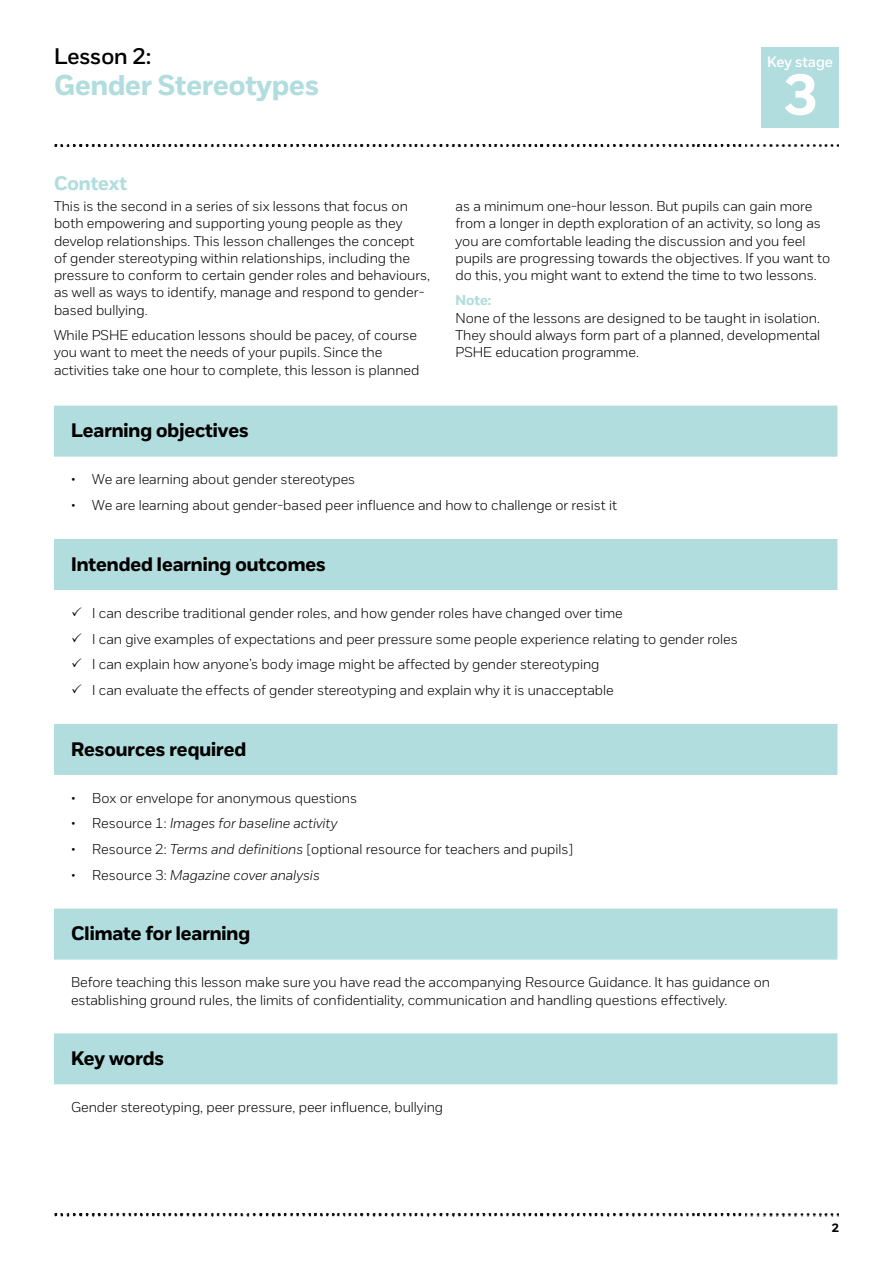
<style>
.page{position:relative;width:893px;height:1263px;background:#fff}
.page>*{position:absolute;margin:0;border:0;box-sizing:border-box;transform-origin:0 0}
.t1{font:700 57px "NSPCC";color:#fff}
.t2{font:700 28.5px "NSPCC";color:#b1ddde}
.t3{font:600 22.5px "NSPCC";color:#000}
.t4{font:700 19.5px "NSPCC";color:#000}
.t5{font:700 19.5px "NSPCC";color:#b1ddde}
.t6{font:600 15px "NSPCC";color:#fff}
.t7{font:300 14.25px/17.2px "NSPCC";color:#000}
.t8{font:italic 300 14.25px "NSPCC";color:#000}
.t9{font:700 14.25px "NSPCC";color:#b1ddde}
.t10{font:700 12px "NSPCC";color:#000}
.s1{font-style:normal}
.s2{font-style:italic}
</style>
<div class="page">
<div style="left:54px;top:406px;width:783px;height:51px;background:#b1ddde"></div>
<svg style="left:54px;top:539px;width:783px;height:545px"></svg>
<div style="left:761px;top:47px;width:78px;height:80px;background:#b1ddde"></div>
<img style="left:54px;top:144px;width:688px;height:3px">
<img style="left:745px;top:144px;width:94px;height:3px">
<img style="left:54px;top:1213px;width:688px;height:3px">
<img style="left:745px;top:1213px;width:94px;height:3px">
<svg style="left:72px;top:607px;width:9px;height:9px"></svg>
<svg style="left:72px;top:633px;width:9px;height:9px"></svg>
<svg style="left:72px;top:658px;width:9px;height:10px"></svg>
<svg style="left:72px;top:684px;width:9px;height:9px"></svg>
<h3 class="t3" style="left:54px;top:42px;width:98px">Lesson 2:</h3>
<h2 class="t2" style="left:54px;top:68px;width:266px">Gender Stereotypes</h2>
<h3 class="t5" style="left:54px;top:171px;width:75px">Context</h3>
<p class="t7" style="left:54px;top:197px;width:377px">This is the second in a series of six lessons that focus on both empowering and supporting young people as they develop relationships. This lesson challenges the concept of gender stereotyping within relationships, including the pressure to conform to certain gender roles and behaviours, as well as ways to identify, manage and respond to gender&shy;based bullying.</p>
<p class="t7" style="left:54px;top:326px;width:367px">While PSHE education lessons should be pacey, of course you want to meet the needs of your pupils. Since the activities take one hour to complete, this lesson is planned</p>
<p class="t6" style="left:767px;top:52px;width:67px">Key stage</p>
<h1 class="t1" style="left:783px;top:60px;width:36px">3</h1>
<p class="t7" style="left:455px;top:197px;width:376px">as a minimum one-hour lesson. But pupils can gain more from a longer in depth exploration of an activity, so long as you are comfortable leading the discussion and you feel pupils are progressing towards the objectives. If you want to do this, you might want to extend the time to two lessons.</p>
<p class="t9" style="left:455px;top:292px;width:37px">Note:</p>
<p class="t7" style="left:455px;top:309px;width:366px;text-align:justify">None of the lessons are designed to be taught in isolation.<br>They should always form part of a planned, developmental PSHE education programme.</p>
<h3 class="t4" style="left:71px;top:419px;width:179px">Learning objectives</h3>
<p class="t7" style="left:71px;top:471px;width:286px">• We are learning about gender stereotypes</p>
<p class="t7" style="left:71px;top:496px;width:547px">• We are learning about gender-based peer influence and how to challenge or resist it</p>
<h3 class="t4" style="left:71px;top:552px;width:256px">Intended learning outcomes</h3>
<p class="t7" style="left:92px;top:600px;width:647px;line-height:25.8px">I can describe traditional gender roles, and how gender roles have changed over time<br>I can give examples of expectations and peer pressure some people experience relating to gender roles I can explain how anyone’s body image might be affected by gender stereotyping<br>I can evaluate the effects of gender stereotyping and explain why it is unacceptable</p>
<h3 class="t4" style="left:71px;top:737px;width:177px">Resources required</h3>
<p class="t7" style="left:71px;top:789px;width:288px">• Box or envelope for anonymous questions</p>
<p class="t8" style="left:71px;top:815px;width:268px"><span class="s1">• Resource 1:</span> Images for baseline activity</p>
<p class="t7" style="left:71px;top:840px;width:504px">• Resource 2: <span class="s2">Terms and definitions</span> [optional resource for teachers and pupils]</p>
<p class="t8" style="left:71px;top:866px;width:250px"><span class="s1">• Resource 3:</span> Magazine cover analysis</p>
<h3 class="t4" style="left:71px;top:921px;width:181px">Climate for learning</h3>
<p class="t7" style="left:71px;top:973px;width:701px">Before teaching this lesson make sure you have read the accompanying Resource Guidance. It has guidance on establishing ground rules, the limits of confidentiality, communication and handling questions effectively.</p>
<h3 class="t4" style="left:71px;top:1046px;width:95px">Key words</h3>
<p class="t7" style="left:71px;top:1098px;width:374px">Gender stereotyping, peer pressure, peer influence, bullying</p>
<p class="t10" style="left:832px;top:1220px;width:9px">2</p>
</div>
